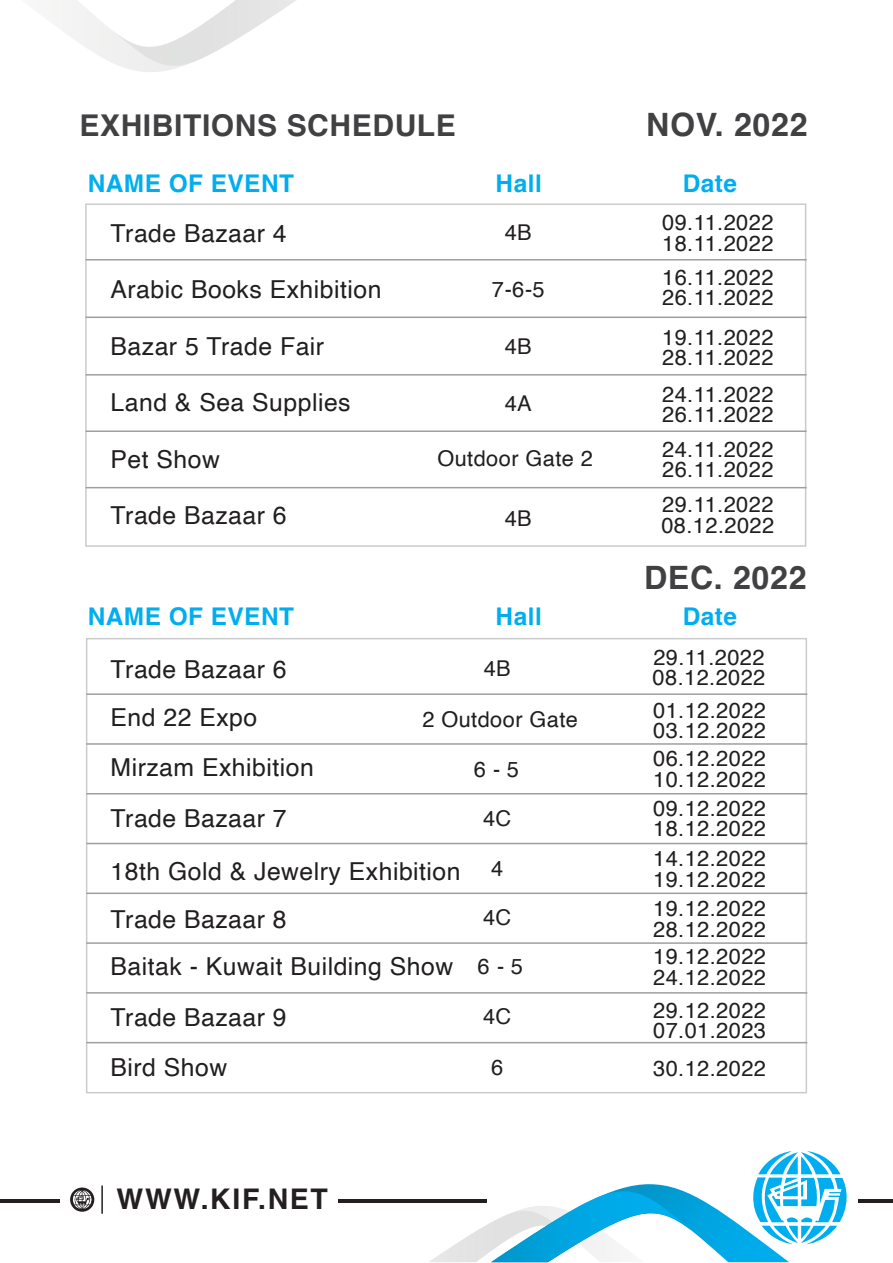
<style>
.page{position:relative;width:893px;height:1263px;background:#fff}
.page>*{position:absolute;margin:0;border:0;box-sizing:border-box;transform-origin:0 0}
.t1{font:700 32.25px "Helvetica";letter-spacing:.02em;color:#414042}
.t2{font:700 30px "Helvetica";letter-spacing:.02em;color:#414042}
.t3{font:700 28.5px "Helvetica";letter-spacing:.06em;color:#231f20}
.t4{font:24.75px/47.4px "Helvetica";letter-spacing:.02em;color:#211e1e}
.t5{font:700 24.3px "Helvetica";letter-spacing:.02em;color:#00aeef}
.t6{font:21.75px/20.4px "Helvetica";letter-spacing:.02em;color:#211e1e}
</style>
<div class="page">
<hr style="left:858px;top:1199px;width:35px;height:4px;background:#231f20">
<hr style="left:339px;top:1199px;width:148px;height:4px;background:#231f20">
<hr style="left:0;top:1199px;width:60px;height:4px;background:#231f20">
<svg style="left:429px;top:1151px;width:418px;height:111px"></svg>
<hr style="left:101px;top:1185px;width:2px;height:29px;background:#231f20">
<svg style="left:70px;top:1187px;width:24px;height:25px"></svg>
<svg style="left:72px;top:1190px;width:21px;height:19px"></svg>
<svg style="left:58px;top:0;width:238px;height:72px"></svg>
<div style="left:85px;top:203px;width:721px;height:344px;border:2px solid #9d9fa2"></div>
<hr style="left:86px;top:259px;width:721px;height:1px;background:#9d9fa2">
<hr style="left:86px;top:317px;width:721px;height:1px;background:#9d9fa2">
<hr style="left:86px;top:374px;width:721px;height:2px;background:#9d9fa2">
<hr style="left:86px;top:430px;width:721px;height:2px;background:#9d9fa2">
<hr style="left:86px;top:487px;width:721px;height:1px;background:#9d9fa2">
<div style="left:86px;top:638px;width:721px;height:455px;border:2px solid #9d9fa2"></div>
<hr style="left:86px;top:693px;width:721px;height:2px;background:#9d9fa2">
<hr style="left:86px;top:743px;width:721px;height:2px;background:#9d9fa2">
<hr style="left:86px;top:793px;width:721px;height:1px;background:#9d9fa2">
<hr style="left:86px;top:843px;width:721px;height:1px;background:#9d9fa2">
<hr style="left:86px;top:892px;width:721px;height:2px;background:#9d9fa2">
<hr style="left:86px;top:942px;width:721px;height:2px;background:#9d9fa2">
<hr style="left:86px;top:992px;width:721px;height:2px;background:#9d9fa2">
<hr style="left:86px;top:1042px;width:721px;height:1px;background:#9d9fa2">
<h2 class="t2" style="left:80px;top:107px;width:378px">EXHIBITIONS SCHEDULE</h2>
<h1 class="t1" style="left:646px;top:105px;width:163px">NOV. 2022</h1>
<p class="t5" style="left:88px;top:168px;width:208px">NAME OF EVENT</p>
<p class="t5" style="left:496px;top:168px;width:48px">Hall</p>
<p class="t5" style="left:683px;top:168px;width:56px">Date</p>
<p class="t4" style="left:111px;top:210px;width:178px">Trade Bazaar 4</p>
<p class="t4" style="left:111px;top:267px;width:272px">Arabic Books Exhibition</p>
<p class="t4" style="left:111px;top:323px;width:215px">Bazar 5 Trade Fair</p>
<p class="t4" style="left:111px;top:380px;width:242px">Land &amp; Sea Supplies</p>
<p class="t4" style="left:111px;top:436px;width:111px">Pet Show</p>
<p class="t4" style="left:111px;top:492px;width:178px">Trade Bazaar 6</p>
<p class="t6" style="left:505px;top:223px;width:29px">4B</p>
<p class="t6" style="left:492px;top:280px;width:54px">7-6-5</p>
<p class="t6" style="left:505px;top:337px;width:29px">4B</p>
<p class="t6" style="left:505px;top:394px;width:29px">4A</p>
<p class="t6" style="left:437px;top:448px;width:157px">Outdoor Gate 2</p>
<p class="t6" style="left:505px;top:509px;width:29px">4B</p>
<p class="t6" style="left:662px;top:213px;width:113px">09.11.2022<br>18.11.2022</p>
<p class="t6" style="left:662px;top:268px;width:113px">16.11.2022<br>26.11.2022</p>
<p class="t6" style="left:662px;top:327px;width:113px">19.11.2022<br>28.11.2022</p>
<p class="t6" style="left:662px;top:384px;width:113px">24.11.2022<br>26.11.2022</p>
<p class="t6" style="left:662px;top:440px;width:113px">24.11.2022<br>26.11.2022</p>
<p class="t6" style="left:661px;top:495px;width:114px">29.11.2022<br>08.12.2022</p>
<h1 class="t1" style="left:644px;top:558px;width:164px">DEC. 2022</h1>
<p class="t5" style="left:88px;top:601px;width:208px">NAME OF EVENT</p>
<p class="t5" style="left:496px;top:601px;width:48px">Hall</p>
<p class="t5" style="left:683px;top:601px;width:56px">Date</p>
<p class="t6" style="left:484px;top:658px;width:29px">4B</p>
<p class="t6" style="left:422px;top:710px;width:157px">2 Outdoor Gate</p>
<p class="t6" style="left:474px;top:760px;width:47px">6 - 5</p>
<p class="t6" style="left:483px;top:809px;width:30px">4C</p>
<p class="t6" style="left:491px;top:858px;width:14px">4</p>
<p class="t6" style="left:483px;top:908px;width:30px">4C</p>
<p class="t6" style="left:478px;top:957px;width:47px">6 - 5</p>
<p class="t6" style="left:483px;top:1006px;width:30px">4C</p>
<p class="t6" style="left:491px;top:1058px;width:14px">6</p>
<p class="t4" style="left:111px;top:647px;width:178px">Trade Bazaar 6<br>End 22 Expo</p>
<p class="t4" style="left:111px;top:743px;width:205px;line-height:50.4px">Mirzam Exhibition<br>Trade Bazaar 7</p>
<p class="t4" style="left:111px;top:848px;width:352px">18th Gold &amp; Jewelry Exhibition<br>Trade Bazaar 8<br>Baitak - Kuwait Building Show</p>
<p class="t4" style="left:111px;top:992px;width:178px;line-height:50.4px">Trade Bazaar 9<br>Bird Show</p>
<h3 class="t3" style="left:116px;top:1181px;width:213px">WWW.KIF.NET</h3>
<p class="t6" style="left:653px;top:647px;width:114px">29.11.2022<br>08.12.2022</p>
<p class="t6" style="left:653px;top:701px;width:114px">01.12.2022<br>03.12.2022</p>
<p class="t6" style="left:653px;top:749px;width:114px">06.12.2022<br>10.12.2022</p>
<p class="t6" style="left:653px;top:798px;width:114px">09.12.2022<br>18.12.2022</p>
<p class="t6" style="left:653px;top:849px;width:114px">14.12.2022<br>19.12.2022</p>
<p class="t6" style="left:653px;top:899px;width:114px">19.12.2022<br>28.12.2022</p>
<p class="t6" style="left:653px;top:947px;width:114px">19.12.2022<br>24.12.2022</p>
<p class="t6" style="left:653px;top:1000px;width:114px">29.12.2022<br>07.01.2023</p>
<p class="t6" style="left:653px;top:1059px;width:114px">30.12.2022</p>
</div>
